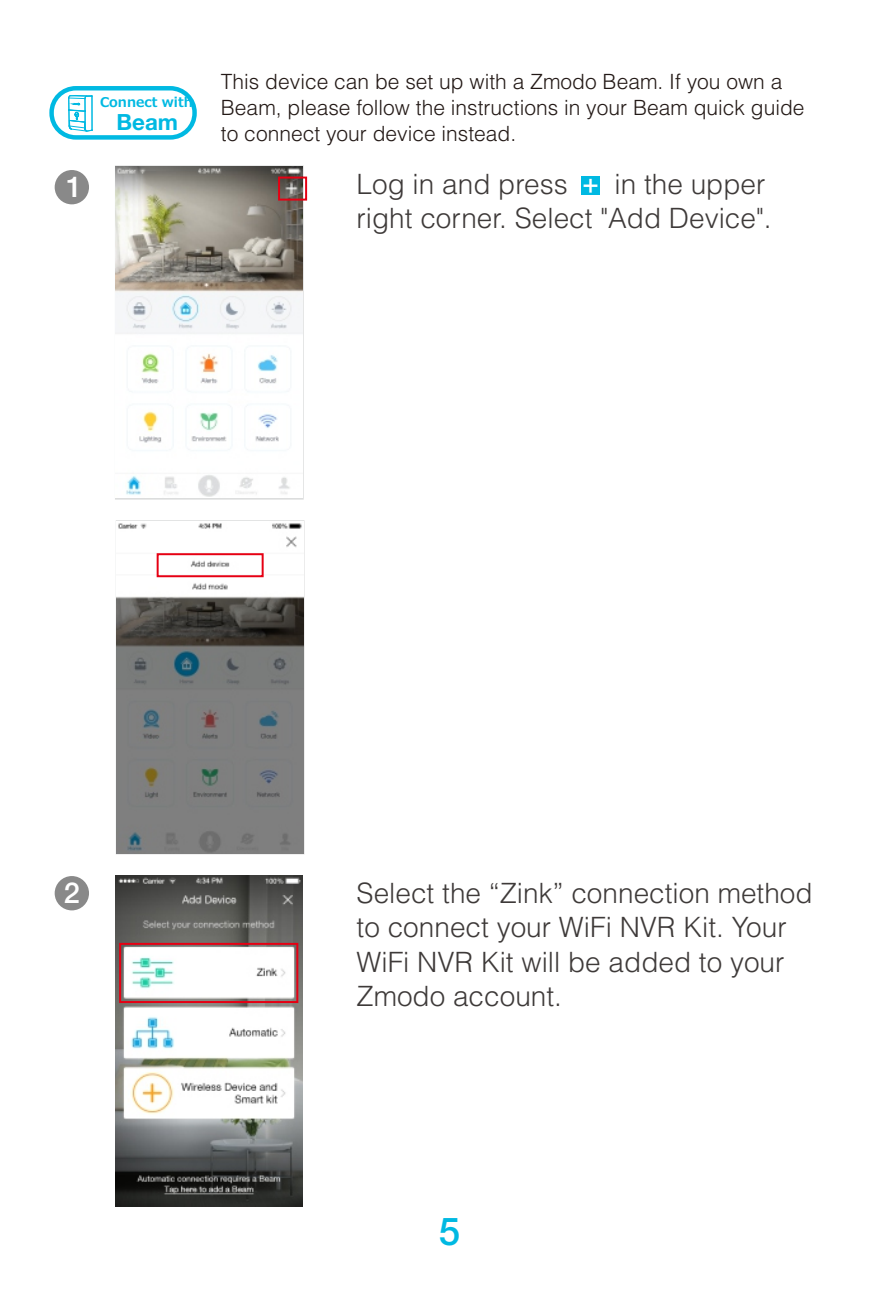
<style>
.page{position:relative;width:893px;height:1290px;background:#fff}
.page>*{position:absolute;margin:0;border:0;box-sizing:border-box;transform-origin:0 0}
.t1{font:500 38.5px "Helvetica 65";color:#00b9e2}
.t2{font:29.05px "Arial";color:#fff}
.t3{font:500 28.7px "Helvetica 65";color:#fff}
.t4{font:300 28px/34.3px "Helvetica";color:#3e3a39}
.t5{font:700 22.4px "Helvetica Neue";color:#00b9e2}
.t6{font:300 21px/25.9px "Helvetica";color:#231916}
.t7{font:700 13.3px "Meiryo";color:#00b9e2}
</style>
<div class="page">
<img style="left:116px;top:875px;width:187px;height:332px">
<div style="left:119px;top:943px;width:179px;height:60px;border:2px solid #e60013"></div>
<div style="left:55px;top:876px;width:34px;height:34px;background:#898989;border-radius:50%"></div>
<img style="left:117px;top:523px;width:187px;height:330px">
<div style="left:115px;top:165px;width:189px;height:335px;border:2px solid #dcdddd"></div>
<img style="left:116px;top:166px;width:186px;height:332px">
<div style="left:278px;top:177px;width:29px;height:24px;border:2px solid #e60013"></div>
<svg style="left:68px;top:95px;width:25px;height:37px"></svg>
<div style="left:49px;top:86px;width:148px;height:54px;border:4px solid #00b9e2;border-radius:24px"></div>
<div style="left:55px;top:170px;width:34px;height:34px;background:#898989;border-radius:50%"></div>
<div style="left:581px;top:176px;width:19px;height:18px;background:#00b9e2"></div>
<div style="left:157px;top:553px;width:107px;height:24px;border:2px solid #e60013"></div>
<p class="t7" style="left:100px;top:95px;width:94px">Connect with</p>
<p class="t5" style="left:116px;top:112px;width:63px">Beam</p>
<p class="t6" style="left:221px;top:71px;width:585px">This device can be set up with a Zmodo Beam. If you own a<br>Beam, please follow the instructions in your Beam quick guide to connect your device instead.</p>
<p class="t3" style="left:66px;top:177px;width:18px">1</p>
<p class="t4" style="left:357px;top:169px;width:213px">Log in and press</p>
<p class="t4" style="left:357px;top:169px;width:416px;text-align:right">in the upper<br>right corner. Select "Add Device".</p>
<p class="t2" style="left:582px;top:174px;width:18px">+</p>
<p class="t3" style="left:64px;top:883px;width:18px">2</p>
<p class="t4" style="left:357px;top:878px;width:458px">Select the “Zink” connection method to connect your WiFi NVR Kit. Your<br>WiFi NVR Kit will be added to your<br>Zmodo account.</p>
<h1 class="t1" style="left:439px;top:1217px;width:23px">5</h1>
</div>
